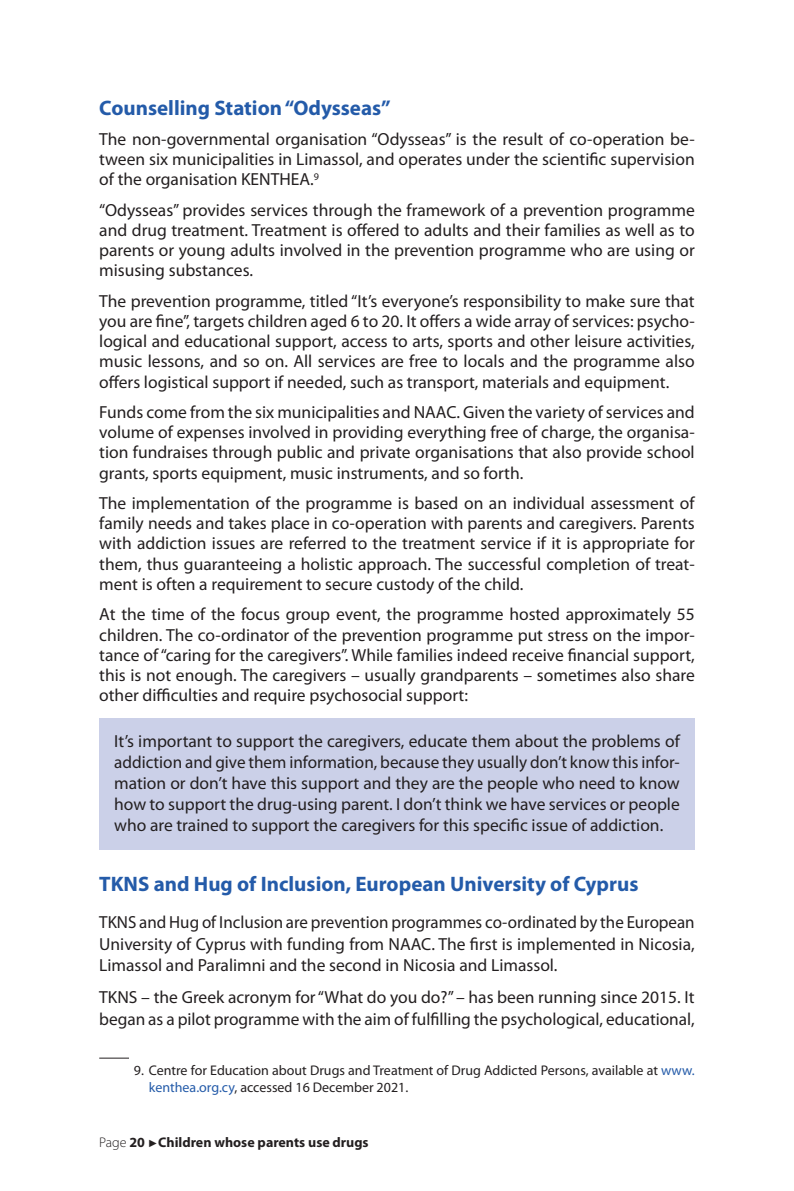
<style>
.page{position:relative;width:794px;height:1191px;background:#fff}
.page>*{position:absolute;margin:0;border:0;box-sizing:border-box;transform-origin:0 0}
.t1{font:700 21px "Myriad Pro";color:#245ba9}
.t2{font:17.5px/20.1px "Myriad Pro";color:#231f20;text-align:justify}
.t3{font:14px/16.8px "Myriad Pro";color:#231f20}
.t4{font:700 14px "Myriad Pro";color:#231f20}
.s1{color:#245ba9}
.s2{font-weight:300}
.s3{font-family:"Arial";font-weight:400;font-size:10.5px}
</style>
<div class="page">
<div style="left:99px;top:718px;width:595px;height:132px;background:#cbd0e8"></div>
<hr style="left:99px;top:1057px;width:30px;height:1px;background:#231f20">
<p class="t1" style="left:99px;top:94px;width:293px">Counselling Station “Odysseas”</p>
<p class="t2" style="left:99px;top:129px;width:597px">The non-governmental organisation “Odysseas” is the result of co-operation be&shy;tween six municipalities in Limassol, and operates under the scientific supervision of the organisation KENTHEA.<sup>9</sup></p>
<p class="t2" style="left:99px;top:200px;width:597px">“Odysseas” provides services through the framework of a prevention programme and drug treatment. Treatment is offered to adults and their families as well as to parents or young adults involved in the prevention programme who are using or misusing substances.</p>
<p class="t2" style="left:99px;top:291px;width:597px">The prevention programme, titled “It’s everyone’s responsibility to make sure that you are fine”, targets children aged 6 to 20. It offers a wide array of services: psycho&shy;logical and educational support, access to arts, sports and other leisure activities, music lessons, and so on. All services are free to locals and the programme also offers logistical support if needed, such as transport, materials and equipment.</p>
<p class="t2" style="left:99px;top:402px;width:597px">Funds come from the six municipalities and NAAC. Given the variety of services and volume of expenses involved in providing everything free of charge, the organisa&shy;tion fundraises through public and private organisations that also provide school grants, sports equipment, music instruments, and so forth.</p>
<p class="t2" style="left:99px;top:493px;width:597px">The implementation of the programme is based on an individual assessment of family needs and takes place in co-operation with parents and caregivers. Parents with addiction issues are referred to the treatment service if it is appropriate for them, thus guaranteeing a holistic approach. The successful completion of treat&shy;ment is often a requirement to secure custody of the child.</p>
<p class="t2" style="left:99px;top:604px;width:597px">At the time of the focus group event, the programme hosted approximately 55 children. The co-ordinator of the prevention programme put stress on the impor&shy;tance of “caring for the caregivers”. While families indeed receive financial support, this is not enough. The caregivers – usually grandparents – sometimes also share other difficulties and require psychosocial support:</p>
<p class="t2" style="left:114px;top:730px;width:567px;line-height:21px">It’s important to support the caregivers, educate them about the problems of addiction and give them information, because they usually don’t know this infor&shy;mation or don’t have this support and they are the people who need to know how to support the drug-using parent. I don’t think we have services or people who are trained to support the caregivers for this specific issue of addiction.</p>
<p class="t1" style="left:99px;top:870px;width:541px">TKNS and Hug of Inclusion, European University of Cyprus</p>
<p class="t2" style="left:99px;top:911px;width:597px;line-height:21.7px">TKNS and Hug of Inclusion are prevention programmes co-ordinated by the European University of Cyprus with funding from NAAC. The first is implemented in Nicosia, Limassol and Paralimni and the second in Nicosia and Limassol.</p>
<p class="t2" style="left:99px;top:986px;width:597px;line-height:21.7px">TKNS – the Greek acronym for “What do you do?” – has been running since 2015. It began as a pilot programme with the aim of fulfilling the psychological, educational,</p>
<p class="t3" style="left:149px;top:1061px;width:547px;text-indent:-15px">9. Centre for Education about Drugs and Treatment of Drug Addicted Persons, available at <span class="s1">www. kenthea.org.cy</span>, accessed 16 December 2021.</p>
<p class="t4" style="left:99px;top:1132px;width:271px"><span class="s2">Page</span> 20 <span class="s3">►</span>Children whose parents use drugs</p>
</div>
